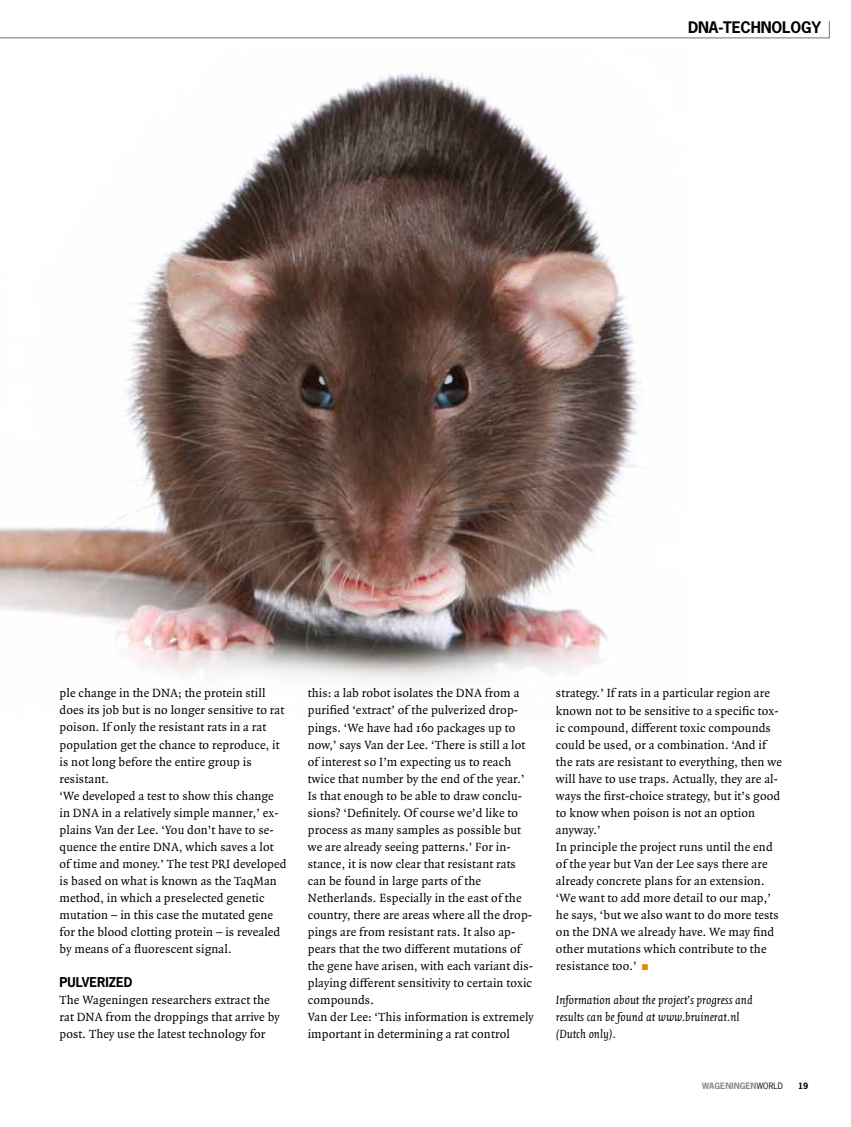
<style>
.page{position:relative;width:851px;height:1127px;background:#fff}
.page>*{position:absolute;margin:0;border:0;box-sizing:border-box;transform-origin:0 0}
.t1{font:700 15px "News Gothic Std";letter-spacing:-.01em;color:#000}
.t2{font:12.75px/17px "Quadraat OT";letter-spacing:.01em;color:#000}
.t3{font:italic 12.75px/17px "Quadraat OT";color:#000}
.t4{font:700 12.75px "News Gothic Std";color:#000}
.t5{font:700 8.25px "News Gothic Std";letter-spacing:.01em;color:#87888a}
.t6{font:700 8.25px "News Gothic Std";color:#000}
.s1{font-weight:400;color:#000}
</style>
<div class="page">
<img style="left:0;top:73px;width:641px;height:609px">
<svg style="left:0;top:21px;width:830px;height:18px"></svg>
<p class="t1" style="left:688px;top:17px;width:135px">DNA-TECHNOLOGY</p>
<p class="t2" style="left:60px;top:685px;width:228px">ple change in the DNA; the protein still does its job but is no longer sensitive to rat poison. If only the resistant rats in a rat population get the chance to reproduce, it is not long before the entire group is resistant.<br>‘We developed a test to show this change in DNA in a relatively simple manner,’ ex&shy;plains Van der Lee. ‘You don’t have to se&shy;quence the entire DNA, which saves a lot of time and money.’ The test PRI developed is based on what is known as the TaqMan method, in which a preselected genetic mutation – in this case the mutated gene for the blood clotting protein – is revealed by means of a fluorescent signal.</p>
<p class="t4" style="left:60px;top:973px;width:75px">PULVERIZED</p>
<p class="t2" style="left:60px;top:991px;width:222px">The Wageningen researchers extract the rat DNA from the droppings that arrive by post. They use the latest technology for</p>
<p class="t2" style="left:308px;top:685px;width:227px">this: a lab robot isolates the DNA from a purified ‘extract’ of the pulverized drop&shy;pings. ‘We have had 160 packages up to now,’ says Van der Lee. ‘There is still a lot of interest so I’m expecting us to reach twice that number by the end of the year.’ Is that enough to be able to draw conclu&shy;sions? ‘Definitely. Of course we’d like to process as many samples as possible but we are already seeing patterns.’ For in&shy;stance, it is now clear that resistant rats can be found in large parts of the Netherlands. Especially in the east of the country, there are areas where all the drop&shy;pings are from resistant rats. It also ap&shy;pears that the two different mutations of the gene have arisen, with each variant dis&shy;playing different sensitivity to certain toxic compounds.<br>Van der Lee: ‘This information is extremely important in determining a rat control</p>
<p class="t2" style="left:556px;top:685px;width:227px">strategy.’ If rats in a particular region are known not to be sensitive to a specific tox&shy;ic compound, different toxic compounds could be used, or a combination. ‘And if the rats are resistant to everything, then we will have to use traps. Actually, they are al&shy;ways the first-choice strategy, but it’s good to know when poison is not an option anyway.’<br>In principle the project runs until the end of the year but Van der Lee says there are already concrete plans for an extension. ‘We want to add more detail to our map,’ he says, ‘but we also want to do more tests on the DNA we already have. We may find other mutations which contribute to the resistance too.’</p>
<p class="t3" style="left:556px;top:991px;width:198px">Information about the project’s progress and results can be found at www.bruinerat.nl (Dutch only).</p>
<p class="t5" style="left:702px;top:1080px;width:82px">WAGENINGEN<span class="s1">WORLD</span></p>
<p class="t6" style="left:798px;top:1080px;width:12px">19</p>
</div>
